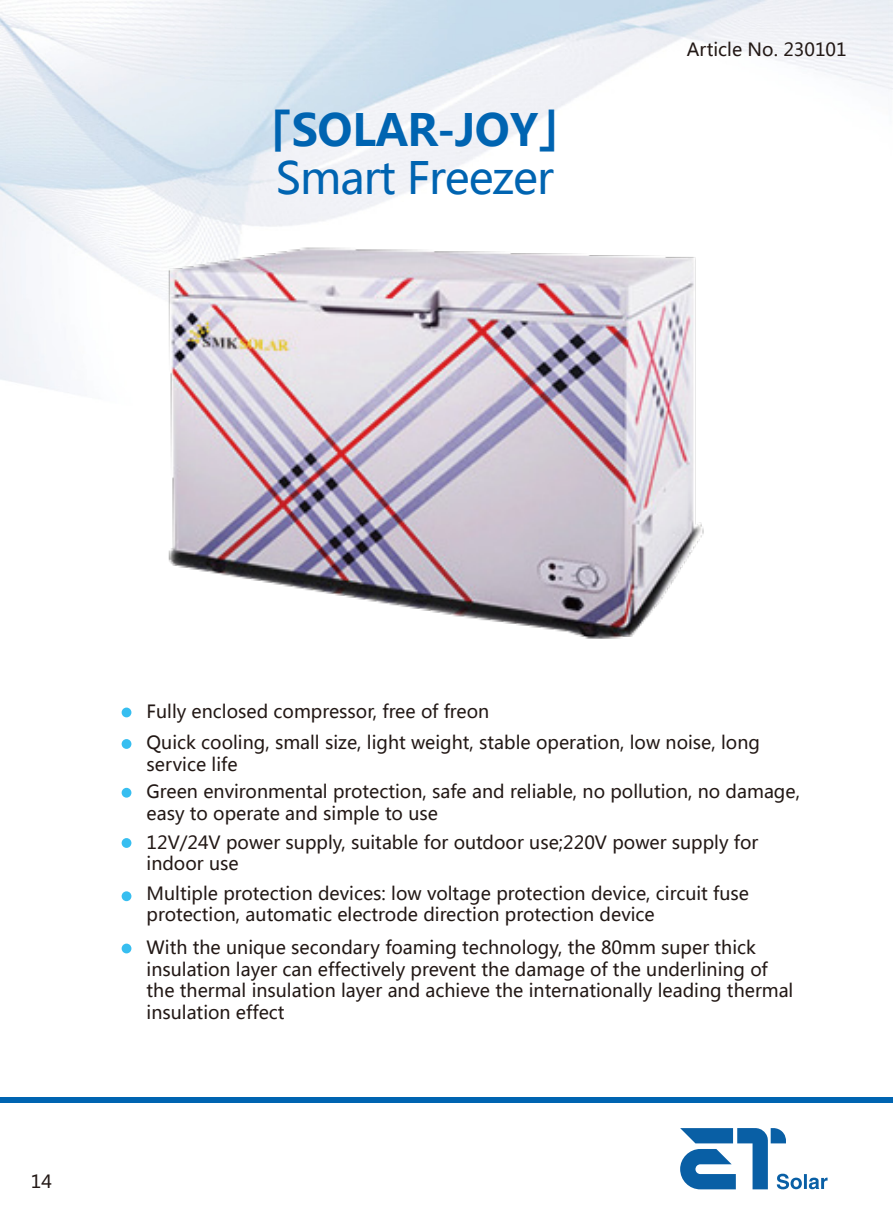
<style>
.page{position:relative;width:893px;height:1212px;background:#fff}
.page>*{position:absolute;margin:0;border:0;box-sizing:border-box;transform-origin:0 0}
.t1{font:43.95px "Microsoft Ya Hei";letter-spacing:-.025em;color:#0064b1}
.t2{font:700 43.95px "Microsoft Ya Hei";letter-spacing:-.025em;color:#0064b1}
.t3{font:18px/29.2px "Microsoft Ya Hei";color:#221815}
</style>
<div class="page">
<img style="left:0;top:0;width:893px;height:1190px">
<div style="left:0;top:1097px;width:893px;height:6px;background:#0064b1"></div>
<div style="left:122px;top:707px;width:9px;height:10px;background:#37bef0;border-radius:50%"></div>
<div style="left:122px;top:739px;width:9px;height:10px;background:#37bef0;border-radius:50%"></div>
<div style="left:122px;top:788px;width:9px;height:10px;background:#37bef0;border-radius:50%"></div>
<div style="left:122px;top:838px;width:9px;height:10px;background:#37bef0;border-radius:50%"></div>
<div style="left:122px;top:891px;width:9px;height:10px;background:#37bef0;border-radius:50%"></div>
<div style="left:122px;top:943px;width:9px;height:10px;background:#37bef0;border-radius:50%"></div>
<img style="left:61px;top:121px;width:725px;height:565px">
<svg style="left:680px;top:1128px;width:147px;height:61px"></svg>
<h1 class="t2" style="left:249px;top:99px;width:334px">「SOLAR-JOY」</h1>
<h1 class="t1" style="left:276px;top:148px;width:279px">Smart Freezer</h1>
<p class="t3" style="left:687px;top:34px;width:161px">Article No. 230101</p>
<p class="t3" style="left:31px;top:1166px;width:23px">14</p>
<p class="t3" style="left:147px;top:695px;width:615px;line-height:31.2px">Fully enclosed compressor, free of freon<br>Quick cooling, small size, light weight, stable operation, low noise, long</p>
<p class="t3" style="left:147px;top:749px;width:655px;line-height:27.8px">service life<br>Green environmental protection, safe and reliable, no pollution, no damage,</p>
<p class="t3" style="left:147px;top:798px;width:613px">easy to operate and simple to use<br>12V/24V power supply, suitable for outdoor use;220V power supply for</p>
<p class="t3" style="left:147px;top:849px;width:604px">indoor use<br>Multiple protection devices: low voltage protection device, circuit fuse</p>
<p class="t3" style="left:147px;top:897px;width:611px;line-height:33.5px">protection, automatic electrode direction protection device<br>With the unique secondary foaming technology, the 80mm super thick</p>
<p class="t3" style="left:147px;top:958px;width:648px;line-height:21.5px">insulation layer can effectively prevent the damage of the underlining of the thermal insulation layer and achieve the internationally leading thermal insulation effect</p>
</div>
